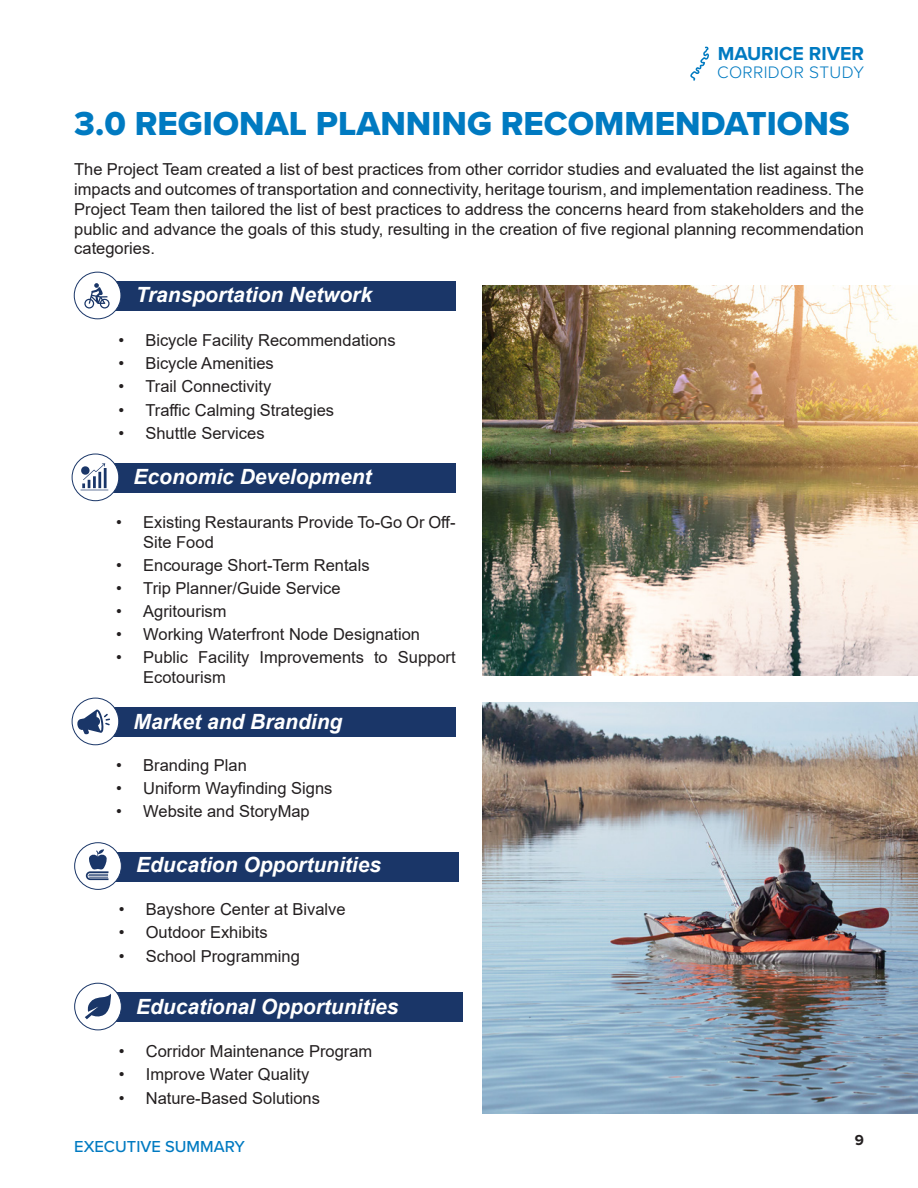
<style>
.page{position:relative;width:918px;height:1188px;background:#fff}
.page>*{position:absolute;margin:0;border:0;box-sizing:border-box;transform-origin:0 0}
.Executive_Summary_Title{font:34.5px "Proxima Nova Extrabld";color:#007ac1}
.Info_graphic_Text{font:italic 700 21px "Arial";color:#fff}
.t1{font:700 19.5px "Proxima Nova";color:#007ac1}
.t2{font:300 17.25px "Proxima Nova";letter-spacing:.02em;color:#007ac1}
._03_Body{font:16.5px/19.8px "Arial";color:#231f20}
.t3{font:500 16.5px "Proxima Nova";color:#007ac1}
.t4{font:700 15px "Proxima Nova";color:#231f20}
</style>
<div class="page">
<svg style="left:690px;top:46px;width:19px;height:35px"></svg>
<div style="left:91px;top:707px;width:365px;height:30px;background:#1a3668"></div>
<div style="left:72px;top:698px;width:47px;height:47px;background:#fff;border-radius:50%"></div>
<div style="left:72px;top:698px;width:47px;height:47px;border:1px solid #1a3668;border-radius:50%"></div>
<svg style="left:77px;top:709px;width:33px;height:25px"></svg>
<div style="left:94px;top:852px;width:364px;height:29px;background:#1a3668"></div>
<div style="left:75px;top:843px;width:46px;height:46px;background:#fff;border-radius:50%"></div>
<div style="left:74px;top:842px;width:48px;height:48px;border:1px solid #1a3668;border-radius:50%"></div>
<svg style="left:86px;top:849px;width:22px;height:31px"></svg>
<div style="left:94px;top:993px;width:369px;height:29px;background:#1a3668"></div>
<div style="left:75px;top:983px;width:46px;height:47px;background:#fff;border-radius:50%"></div>
<div style="left:74px;top:983px;width:48px;height:47px;border:1px solid #1a3668;border-radius:50%"></div>
<svg style="left:85px;top:994px;width:27px;height:25px"></svg>
<div style="left:94px;top:281px;width:362px;height:30px;background:#1a3668"></div>
<div style="left:74px;top:272px;width:47px;height:47px;background:#fff;border-radius:50%"></div>
<div style="left:74px;top:272px;width:47px;height:47px;border:1px solid #1a3668;border-radius:50%"></div>
<svg style="left:84px;top:283px;width:26px;height:26px"></svg>
<div style="left:91px;top:463px;width:365px;height:29px;background:#1a3668"></div>
<div style="left:72px;top:454px;width:47px;height:47px;background:#fff;border-radius:50%"></div>
<div style="left:72px;top:454px;width:47px;height:47px;border:1px solid #1a3668;border-radius:50%"></div>
<svg style="left:80px;top:463px;width:28px;height:27px"></svg>
<img style="left:483px;top:702px;width:435px;height:412px">
<img style="left:483px;top:285px;width:435px;height:390px">
<p class="t1" style="left:718px;top:39px;width:148px">MAURICE RIVER</p>
<p class="t2" style="left:717px;top:59px;width:148px">CORRIDOR STUDY</p>
<p class="Executive_Summary_Title" style="left:74px;top:98px;width:777px">3.0 REGIONAL PLANNING RECOMMENDATIONS</p>
<p class="_03_Body" style="left:74px;top:159px;width:791px;text-align:justify">The Project Team created a list of best practices from other corridor studies and evaluated the list against the impacts and outcomes of transportation and connectivity, heritage tourism, and implementation readiness. The Project Team then tailored the list of best practices to address the concerns heard from stakeholders and the public and advance the goals of this study, resulting in the creation of five regional planning recommendation categories.</p>
<p class="Info_graphic_Text" style="left:136px;top:280px;width:238px">Transportation Network</p>
<p class="_03_Body" style="left:118px;top:331px;width:279px">• Bicycle Facility Recommendations</p>
<p class="_03_Body" style="left:118px;top:354px;width:157px">• Bicycle Amenities</p>
<p class="_03_Body" style="left:118px;top:377px;width:154px">• Trail Connectivity</p>
<p class="_03_Body" style="left:118px;top:400px;width:217px">• Traffic Calming Strategies</p>
<p class="_03_Body" style="left:118px;top:423px;width:148px">• Shuttle Services</p>
<p class="Info_graphic_Text" style="left:134px;top:462px;width:240px">Economic Development</p>
<p class="_03_Body" style="left:143px;top:512px;width:314px;text-indent:-27px">• Existing Restaurants Provide To-Go Or Off-<br>Site Food</p>
<p class="_03_Body" style="left:116px;top:555px;width:255px">• Encourage Short-Term Rentals</p>
<p class="_03_Body" style="left:116px;top:578px;width:226px">• Trip Planner/Guide Service</p>
<p class="_03_Body" style="left:116px;top:601px;width:112px">• Agritourism</p>
<p class="_03_Body" style="left:116px;top:624px;width:305px">• Working Waterfront Node Designation</p>
<p class="_03_Body" style="left:143px;top:647px;width:314px;text-indent:-27px">• Public Facility Improvements to Support<br>Ecotourism</p>
<p class="Info_graphic_Text" style="left:134px;top:707px;width:210px">Market and Branding</p>
<p class="_03_Body" style="left:116px;top:755px;width:132px">• Branding Plan</p>
<p class="_03_Body" style="left:116px;top:778px;width:218px">• Uniform Wayfinding Signs</p>
<p class="_03_Body" style="left:116px;top:801px;width:195px">• Website and StoryMap</p>
<p class="Info_graphic_Text" style="left:136px;top:851px;width:247px">Education Opportunities</p>
<p class="_03_Body" style="left:119px;top:900px;width:228px">• Bayshore Center at Bivalve</p>
<p class="_03_Body" style="left:119px;top:923px;width:150px">• Outdoor Exhibits</p>
<p class="_03_Body" style="left:119px;top:946px;width:183px">• School Programming</p>
<p class="Info_graphic_Text" style="left:136px;top:993px;width:264px">Educational Opportunities</p>
<p class="_03_Body" style="left:119px;top:1042px;width:255px">• Corridor Maintenance Program</p>
<p class="_03_Body" style="left:119px;top:1065px;width:192px">• Improve Water Quality</p>
<p class="_03_Body" style="left:119px;top:1088px;width:203px">• Nature-Based Solutions</p>
<p class="t3" style="left:74px;top:1134px;width:172px">EXECUTIVE SUMMARY</p>
<p class="t4" style="left:855px;top:1129px;width:11px">9</p>
</div>
